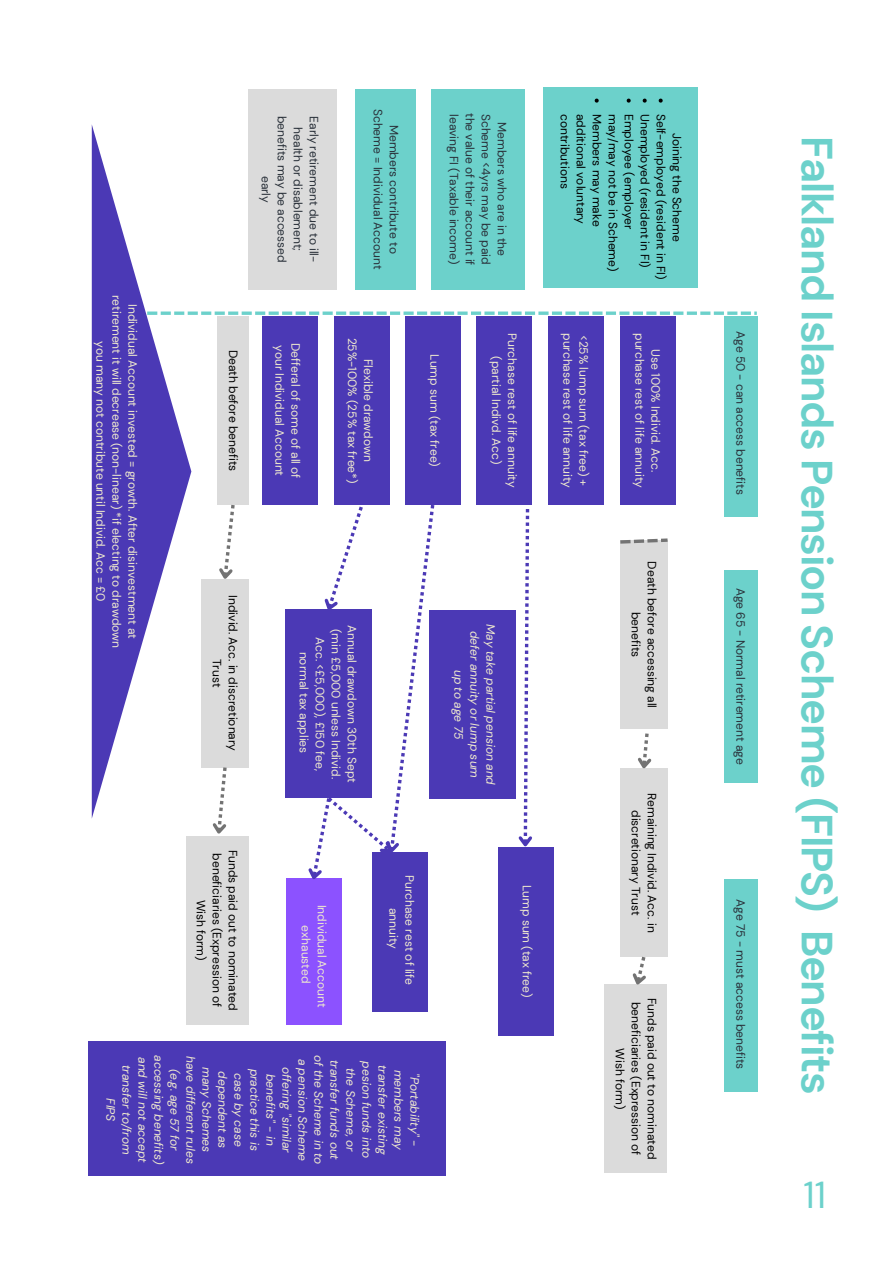
<style>
.page{position:relative;width:893px;height:1264px;background:#fff}
.page>*{position:absolute;margin:0;border:0;box-sizing:border-box;transform-origin:0 0}
.t1{font:700 43.5px "DM Sans";letter-spacing:-.03em;color:#6cd1cb}
.t2{font:37.5px "DM Sans";color:#6cd1cb}
.t3{font:12px/16px "DM Sans";color:#efe9ce;text-align:center}
.t4{font:12px/16px "DM Sans";color:#000;text-align:center}
.t5{font:italic 12px/16px "DM Sans";color:#efe9ce;text-align:center}
.t6{font:12px/16px "DM Sans";color:#293039;text-align:center}
</style>
<div class="page">
<div style="left:543px;top:87px;width:154px;height:200px;background:#6cd1cb"></div>
<svg style="left:658px;top:99px;width:4px;height:4px"></svg>
<svg style="left:642px;top:99px;width:4px;height:4px"></svg>
<svg style="left:626px;top:99px;width:4px;height:4px"></svg>
<svg style="left:594px;top:99px;width:4px;height:4px"></svg>
<div style="left:248px;top:89px;width:89px;height:200px;background:#dbdbdb"></div>
<div style="left:431px;top:89px;width:93px;height:200px;background:#6cd1cb"></div>
<div style="left:355px;top:89px;width:61px;height:200px;background:#6cd1cb"></div>
<div style="left:723px;top:316px;width:34px;height:200px;background:#6cd1cb"></div>
<div style="left:723px;top:570px;width:34px;height:213px;background:#6cd1cb"></div>
<div style="left:723px;top:878px;width:34px;height:213px;background:#6cd1cb"></div>
<div style="left:262px;top:316px;width:55px;height:189px;background:#4b39b5"></div>
<div style="left:477px;top:316px;width:55px;height:189px;background:#4b39b5"></div>
<div style="left:334px;top:316px;width:55px;height:189px;background:#4b39b5"></div>
<div style="left:405px;top:316px;width:55px;height:189px;background:#4b39b5"></div>
<div style="left:620px;top:316px;width:55px;height:189px;background:#4b39b5"></div>
<div style="left:548px;top:316px;width:55px;height:189px;background:#4b39b5"></div>
<svg style="left:92px;top:125px;width:99px;height:693px"></svg>
<div style="left:217px;top:316px;width:32px;height:189px;background:#dbdbdb"></div>
<div style="left:201px;top:578px;width:48px;height:189px;background:#dbdbdb"></div>
<div style="left:185px;top:835px;width:63px;height:189px;background:#dbdbdb"></div>
<div style="left:285px;top:609px;width:87px;height:189px;background:#4b39b5"></div>
<div style="left:372px;top:852px;width:55px;height:159px;background:#4b39b5"></div>
<div style="left:498px;top:846px;width:55px;height:189px;background:#4b39b5"></div>
<div style="left:89px;top:1041px;width:357px;height:135px;background:#4b39b5"></div>
<div style="left:620px;top:540px;width:47px;height:189px;background:#dbdbdb"></div>
<div style="left:620px;top:768px;width:47px;height:189px;background:#dbdbdb"></div>
<div style="left:604px;top:984px;width:63px;height:188px;background:#dbdbdb"></div>
<div style="left:429px;top:610px;width:87px;height:189px;background:#4b39b5"></div>
<svg style="left:515px;top:509px;width:20px;height:338px"></svg>
<div style="left:286px;top:878px;width:55px;height:146px;background:#8c52ff"></div>
<svg style="left:308px;top:505px;width:126px;height:379px"></svg>
<svg style="left:215px;top:505px;width:21px;height:74px"></svg>
<svg style="left:208px;top:767px;width:22px;height:69px"></svg>
<svg style="left:638px;top:733px;width:14px;height:36px"></svg>
<svg style="left:632px;top:956px;width:14px;height:29px"></svg>
<svg style="left:620px;top:540px;width:10px;height:3px"></svg>
<svg style="left:633px;top:539px;width:11px;height:4px"></svg>
<svg style="left:647px;top:538px;width:20px;height:4px"></svg>
<svg style="left:147px;top:311px;width:10px;height:4px"></svg>
<svg style="left:161px;top:311px;width:10px;height:4px"></svg>
<svg style="left:174px;top:311px;width:10px;height:4px"></svg>
<svg style="left:188px;top:311px;width:10px;height:4px"></svg>
<svg style="left:201px;top:311px;width:10px;height:4px"></svg>
<svg style="left:215px;top:311px;width:10px;height:4px"></svg>
<svg style="left:228px;top:311px;width:10px;height:4px"></svg>
<svg style="left:242px;top:311px;width:10px;height:4px"></svg>
<svg style="left:255px;top:311px;width:10px;height:4px"></svg>
<svg style="left:268px;top:311px;width:11px;height:4px"></svg>
<svg style="left:282px;top:311px;width:10px;height:4px"></svg>
<svg style="left:295px;top:311px;width:11px;height:4px"></svg>
<svg style="left:309px;top:311px;width:10px;height:4px"></svg>
<svg style="left:322px;top:311px;width:11px;height:4px"></svg>
<svg style="left:336px;top:311px;width:10px;height:4px"></svg>
<svg style="left:349px;top:311px;width:10px;height:4px"></svg>
<svg style="left:363px;top:311px;width:10px;height:4px"></svg>
<svg style="left:376px;top:311px;width:10px;height:4px"></svg>
<svg style="left:390px;top:311px;width:10px;height:4px"></svg>
<svg style="left:403px;top:311px;width:10px;height:4px"></svg>
<svg style="left:417px;top:311px;width:10px;height:4px"></svg>
<svg style="left:430px;top:311px;width:10px;height:4px"></svg>
<svg style="left:444px;top:311px;width:10px;height:4px"></svg>
<svg style="left:457px;top:311px;width:10px;height:4px"></svg>
<svg style="left:471px;top:311px;width:10px;height:4px"></svg>
<svg style="left:484px;top:311px;width:10px;height:4px"></svg>
<svg style="left:498px;top:311px;width:10px;height:4px"></svg>
<svg style="left:511px;top:311px;width:10px;height:4px"></svg>
<svg style="left:525px;top:311px;width:10px;height:4px"></svg>
<svg style="left:538px;top:311px;width:10px;height:4px"></svg>
<svg style="left:552px;top:311px;width:10px;height:4px"></svg>
<svg style="left:565px;top:311px;width:10px;height:4px"></svg>
<svg style="left:579px;top:311px;width:10px;height:4px"></svg>
<svg style="left:592px;top:311px;width:10px;height:4px"></svg>
<svg style="left:606px;top:311px;width:10px;height:4px"></svg>
<svg style="left:619px;top:311px;width:10px;height:4px"></svg>
<svg style="left:632px;top:311px;width:11px;height:4px"></svg>
<svg style="left:646px;top:311px;width:10px;height:4px"></svg>
<svg style="left:659px;top:311px;width:11px;height:4px"></svg>
<svg style="left:673px;top:311px;width:10px;height:4px"></svg>
<svg style="left:686px;top:311px;width:11px;height:4px"></svg>
<svg style="left:700px;top:311px;width:10px;height:4px"></svg>
<svg style="left:713px;top:311px;width:11px;height:4px"></svg>
<svg style="left:727px;top:311px;width:10px;height:4px"></svg>
<svg style="left:740px;top:311px;width:10px;height:4px"></svg>
<p class="t3" style="left:141px;top:295px;width:355px;rotate:90deg">Individual Account invested = growth. After disinvestment at retirement it will decrease (non-linear) *if electing to drawdown you many not contribute until Individ. Acc = £0</p>
<p class="t6" style="left:402px;top:109px;width:162px;rotate:90deg">Members contribute to<br>Scheme = Individual Account</p>
<p class="t6" style="left:322px;top:116px;width:148px;rotate:90deg">Early retirement due to ill&shy;health or disablement; benefits may be accessed early</p>
<p class="t6" style="left:510px;top:113px;width:154px;rotate:90deg">Members who are in the<br>Scheme &lt;4yrs may be paid the value of their account if leaving FI (Taxable income)</p>
<p class="t4" style="left:241px;top:349px;width:123px;rotate:90deg">Death before benefits</p>
<p class="t3" style="left:303px;top:343px;width:137px;text-align:left;rotate:90deg">Defferal of some of all of your Individual Account</p>
<p class="t3" style="left:376px;top:337px;width:147px;rotate:90deg">Flexible drawdown<br>25%-100% (25% tax free*)</p>
<p class="t3" style="left:442px;top:354px;width:114px;rotate:90deg">Lump sum (tax free)</p>
<p class="t3" style="left:520px;top:333px;width:156px;rotate:90deg">Purchase rest of life annuity (partial Indivd. Acc)</p>
<p class="t4" style="left:241px;top:595px;width:157px;rotate:90deg">Individ. Acc. in discretionary<br>Trust</p>
<p class="t4" style="left:241px;top:849px;width:162px;rotate:90deg">Funds paid out to nominated beneficiaries (Expression of<br>Wish form)</p>
<p class="t3" style="left:360px;top:625px;width:159px;rotate:90deg">Annual drawdown 30th Sept (min £5,000 unless Individ.<br>Acc. &lt;£5,000), £150 fee, normal tax applies</p>
<p class="t5" style="left:498px;top:624px;width:162px;rotate:90deg">May take partial pension and defer annuity or lump sum up to age 75</p>
<p class="t3" style="left:330px;top:904px;width:104px;rotate:90deg">Individual Account exhausted</p>
<p class="t3" style="left:417px;top:875px;width:111px;rotate:90deg">Purchase rest of life annuity</p>
<p class="t3" style="left:535px;top:884px;width:114px;rotate:90deg">Lump sum (tax free)</p>
<p class="t5" style="left:422px;top:1055px;width:111px;rotate:90deg">"Portability" - members may transfer existing pesion funds into the Scheme, or transfer funds out of the Scheme in to a pension Scheme offering "similar benefits" - in practice this is case by case dependent as many Schemes have different rules (e.g. age 57 for accessing benefits) and will not accept transfer to/from<br>FIPS</p>
<p class="t4" style="left:668px;top:114px;width:167px;text-align:left;rotate:90deg">Self-employed (resident in FI)<br>Unemployed (resident in FI)<br>Employee (employer may/may not be in Scheme)<br>Members may make additional voluntary contributions</p>
<p class="t4" style="left:684px;top:133px;width:110px;rotate:90deg">Joining the Scheme</p>
<p class="t3" style="left:591px;top:333px;width:156px;text-align:left;rotate:90deg">&lt;25% lump sum (tax free) + purchase rest of life annuity</p>
<p class="t3" style="left:663px;top:333px;width:156px;rotate:90deg">Use 100% Individ. Acc. purchase rest of life annuity</p>
<p class="t4" style="left:660px;top:561px;width:148px;rotate:90deg">Death before accessing all benefits</p>
<p class="t4" style="left:660px;top:792px;width:141px;rotate:90deg">Remaining Individ. Acc. in discretionary Trust</p>
<p class="t4" style="left:660px;top:998px;width:162px;rotate:90deg">Funds paid out to nominated beneficiaries (Expression of<br>Wish form)</p>
<p class="t6" style="left:748px;top:331px;width:165px;rotate:90deg">Age 50 - can access benefits</p>
<p class="t6" style="left:748px;top:587px;width:178px;rotate:90deg">Age 65 - Normal retirement age</p>
<p class="t6" style="left:748px;top:899px;width:171px;rotate:90deg">Age 75 - must access benefits</p>
<h1 class="t1" style="left:845px;top:136px;width:960px;rotate:90deg">Falkland Islands Pension Scheme (FIPS) Benefits</h1>
<h2 class="t2" style="left:803px;top:1170px;width:24px">11</h2>
</div>
